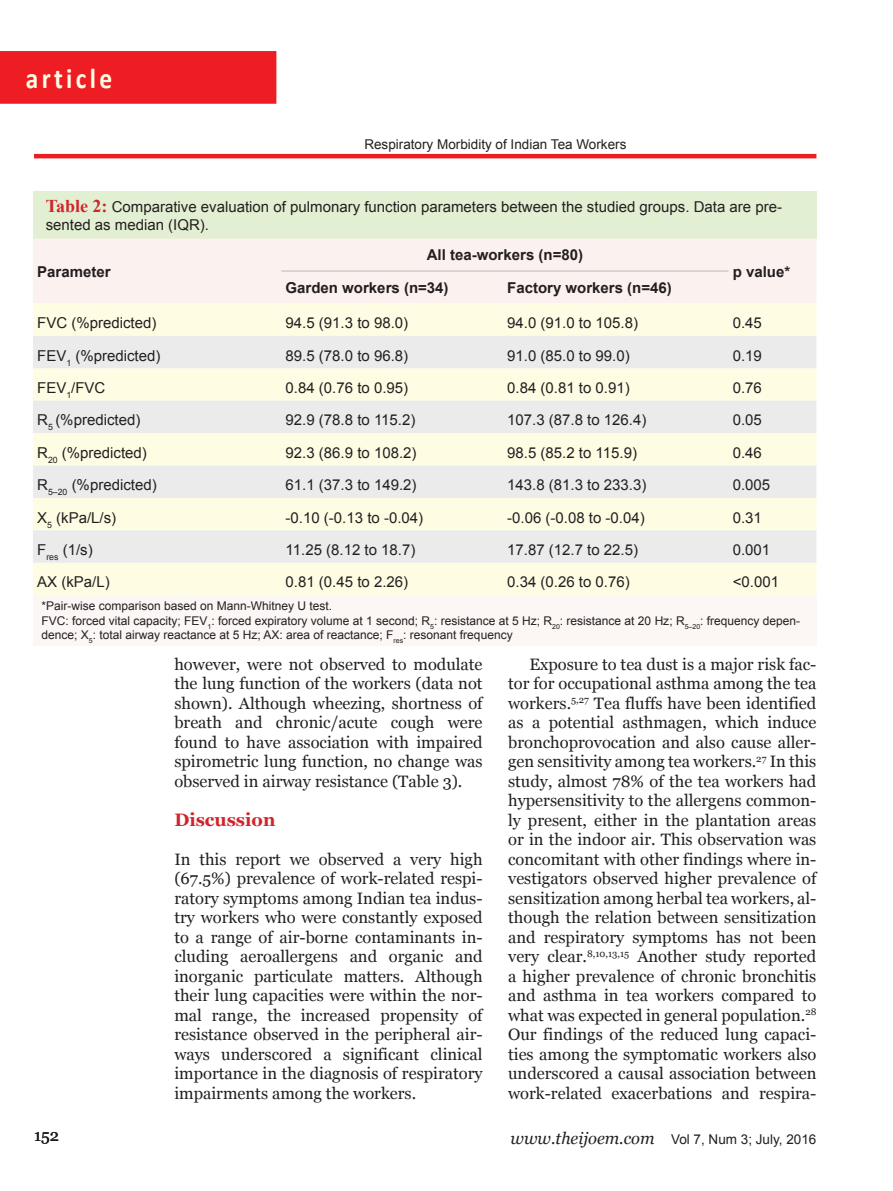
<style>
.page{position:relative;width:893px;height:1191px;background:#fff}
.page>*{position:absolute;margin:0;border:0;box-sizing:border-box;transform-origin:0 0}
.t1{font:700 28.8px "Calibri";letter-spacing:.13em;color:#fffce4;scale:.88 1}
.heading{font:700 18px "Georgia";color:#d1232a}
.body{font:16.5px/19.5px "Georgia";color:#231f20;text-align:justify}
.First_body{font:16.5px/19.5px "Georgia";color:#231f20;text-align:justify}
.Table_line_body{font:15px "Arial";color:#231f20}
.Legend{font:15px/18px "Arial";color:#231f20}
.table_line_2{font:700 15px "Arial";color:#231f20}
.Running_Title{font:13.5px "Arial";color:#231f20}
.t2{font:12px/14.4px "Arial";color:#231f20}
.s1{font-family:"Times New Roman";font-weight:700;font-size:18px;color:#d1232a}
.s2{font-family:"Georgia";font-style:italic;font-size:16.5px}
</style>
<div class="page">
<hr style="left:34px;top:154px;width:782px;height:4px;background:#ee1d23">
<div style="left:0;top:51px;width:276px;height:53px;background:#ee1d23"></div>
<div style="left:33px;top:191px;width:783px;height:48px;background:#e3efd2"></div>
<div style="left:33px;top:239px;width:783px;height:64px;background:#fbf1ee"></div>
<div style="left:33px;top:303px;width:783px;height:292px;background:#fffce4"></div>
<svg style="left:33px;top:336px;width:783px;height:227px;background:#f3f2e8"></svg>
<div style="left:33px;top:595px;width:783px;height:50px;background:#fcf6f5"></div>
<hr style="left:281px;top:271px;width:222px;height:1px;background:#bbb7b7">
<hr style="left:503px;top:271px;width:225px;height:1px;background:#bbb7b7">
<h1 class="t1" style="left:26px;top:60px;width:99px">article</h1>
<p class="Running_Title" style="left:364px;top:136px;width:264px">Respiratory Morbidity of Indian Tea Workers</p>
<p class="Legend" style="left:46px;top:198px;width:738px"><span class="s1">Table 2:</span> Comparative evaluation of pulmonary function parameters between the studied groups. Data are pre&shy;sented as median (IQR).</p>
<p class="table_line_2" style="left:37px;top:261px;width:75px">Parameter</p>
<p class="table_line_2" style="left:427px;top:245px;width:158px">All tea-workers (n=80)</p>
<p class="table_line_2" style="left:733px;top:261px;width:59px">p value*</p>
<p class="table_line_2" style="left:286px;top:277px;width:164px">Garden workers (n=34)</p>
<p class="table_line_2" style="left:507px;top:277px;width:166px">Factory workers (n=46)</p>
<p class="Table_line_body" style="left:37px;top:313px;width:121px">FVC (%predicted)</p>
<p class="Table_line_body" style="left:286px;top:313px;width:124px">94.5 (91.3 to 98.0)</p>
<p class="Table_line_body" style="left:507px;top:313px;width:132px">94.0 (91.0 to 105.8)</p>
<p class="Table_line_body" style="left:733px;top:313px;width:31px">0.45</p>
<p class="Table_line_body" style="left:37px;top:345px;width:125px">FEV<sub>1</sub> (%predicted)</p>
<p class="Table_line_body" style="left:286px;top:345px;width:124px">89.5 (78.0 to 96.8)</p>
<p class="Table_line_body" style="left:507px;top:345px;width:124px">91.0 (85.0 to 99.0)</p>
<p class="Table_line_body" style="left:733px;top:345px;width:31px">0.19</p>
<p class="Table_line_body" style="left:37px;top:378px;width:70px">FEV<sub>1</sub>/FVC</p>
<p class="Table_line_body" style="left:286px;top:378px;width:124px">0.84 (0.76 to 0.95)</p>
<p class="Table_line_body" style="left:507px;top:378px;width:124px">0.84 (0.81 to 0.91)</p>
<p class="Table_line_body" style="left:733px;top:378px;width:31px">0.76</p>
<p class="Table_line_body" style="left:37px;top:410px;width:105px">R<sub>5</sub> (%predicted)</p>
<p class="Table_line_body" style="left:286px;top:410px;width:131px">92.9 (78.8 to 115.2)</p>
<p class="Table_line_body" style="left:507px;top:410px;width:141px">107.3 (87.8 to 126.4)</p>
<p class="Table_line_body" style="left:733px;top:410px;width:31px">0.05</p>
<p class="Table_line_body" style="left:37px;top:443px;width:111px">R<sub>20</sub> (%predicted)</p>
<p class="Table_line_body" style="left:286px;top:443px;width:132px">92.3 (86.9 to 108.2)</p>
<p class="Table_line_body" style="left:507px;top:443px;width:131px">98.5 (85.2 to 115.9)</p>
<p class="Table_line_body" style="left:733px;top:443px;width:31px">0.46</p>
<p class="Table_line_body" style="left:37px;top:475px;width:121px">R<sub>5–20</sub> (%predicted)</p>
<p class="Table_line_body" style="left:286px;top:475px;width:132px">61.1 (37.3 to 149.2)</p>
<p class="Table_line_body" style="left:507px;top:475px;width:141px">143.8 (81.3 to 233.3)</p>
<p class="Table_line_body" style="left:733px;top:475px;width:39px">0.005</p>
<p class="Table_line_body" style="left:37px;top:507px;width:81px">X<sub>5</sub> (kPa/L/s)</p>
<p class="Table_line_body" style="left:286px;top:507px;width:139px">‑0.10 (‑0.13 to ‑0.04)</p>
<p class="Table_line_body" style="left:507px;top:507px;width:139px">-0.06 (-0.08 to -0.04)</p>
<p class="Table_line_body" style="left:733px;top:507px;width:31px">0.31</p>
<p class="Table_line_body" style="left:37px;top:540px;width:57px">F<sub>res</sub> (1/s)</p>
<p class="Table_line_body" style="left:286px;top:540px;width:131px">11.25 (8.12 to 18.7)</p>
<p class="Table_line_body" style="left:507px;top:540px;width:132px">17.87 (12.7 to 22.5)</p>
<p class="Table_line_body" style="left:733px;top:540px;width:39px">0.001</p>
<p class="Table_line_body" style="left:37px;top:572px;width:74px">AX (kPa/L)</p>
<p class="Table_line_body" style="left:286px;top:572px;width:124px">0.81 (0.45 to 2.26)</p>
<p class="Table_line_body" style="left:507px;top:572px;width:124px">0.34 (0.26 to 0.76)</p>
<p class="Table_line_body" style="left:733px;top:572px;width:48px">&lt;0.001</p>
<p class="t2" style="left:41px;top:599px;width:292px">*Pair-wise comparison based on Mann-Whitney U test.</p>
<p class="t2" style="left:41px;top:613px;width:760px">FVC: forced vital capacity; FEV<sub>1</sub>: forced expiratory volume at 1 second; R<sub>5</sub>: resistance at 5 Hz; R<sub>20</sub>: resistance at 20 Hz; R<sub>5–20</sub>: frequency depen&shy;dence; X<sub>5</sub>: total airway reactance at 5 Hz; AX: area of reactance; F<sub>res</sub>: resonant frequency</p>
<p class="body" style="left:174px;top:654px;width:310px">however, were not observed to modulate the lung function of the workers (data not shown). Although wheezing, shortness of breath and chronic/acute cough were found to have association with impaired spirometric lung function, no change was observed in airway resistance (Table 3).</p>
<p class="heading" style="left:174px;top:809px;width:103px">Discussion</p>
<p class="First_body" style="left:174px;top:849px;width:310px">In this report we observed a very high (67.5%) prevalence of work-related respi&shy;ratory symptoms among Indian tea indus&shy;try workers who were constantly exposed to a range of air-borne contaminants in&shy;cluding aeroallergens and organic and inorganic particulate matters. Although their lung capacities were within the nor&shy;mal range, the increased propensity of resistance observed in the peripheral air&shy;ways underscored a significant clinical importance in the diagnosis of respiratory impairments among the workers.</p>
<p class="body" style="left:508px;top:654px;width:310px;text-indent:21px">Exposure to tea dust is a major risk fac&shy;tor for occupational asthma among the tea workers.<sup>5,27</sup> Tea fluffs have been identified as a potential asthmagen, which induce bronchoprovocation and also cause aller&shy;gen sensitivity among tea workers.<sup>27</sup> In this study, almost 78% of the tea workers had hypersensitivity to the allergens common&shy;ly present, either in the plantation areas or in the indoor air. This observation was concomitant with other findings where in&shy;vestigators observed higher prevalence of sensitization among herbal tea workers, al&shy;though the relation between sensitization and respiratory symptoms has not been very clear.<sup>8,10,13,15</sup> Another study reported a higher prevalence of chronic bronchitis and asthma in tea workers compared to what was expected in general population.<sup>28<br></sup>Our findings of the reduced lung capaci&shy;ties among the symptomatic workers also underscored a causal association between work-related exacerbations and respira-</p>
<p class="body" style="left:34px;top:1125px;width:27px">152</p>
<p class="Running_Title" style="left:510px;top:1130px;width:307px"><span class="s2">www.theijoem.com</span> Vol 7, Num 3; July, 2016</p>
</div>
